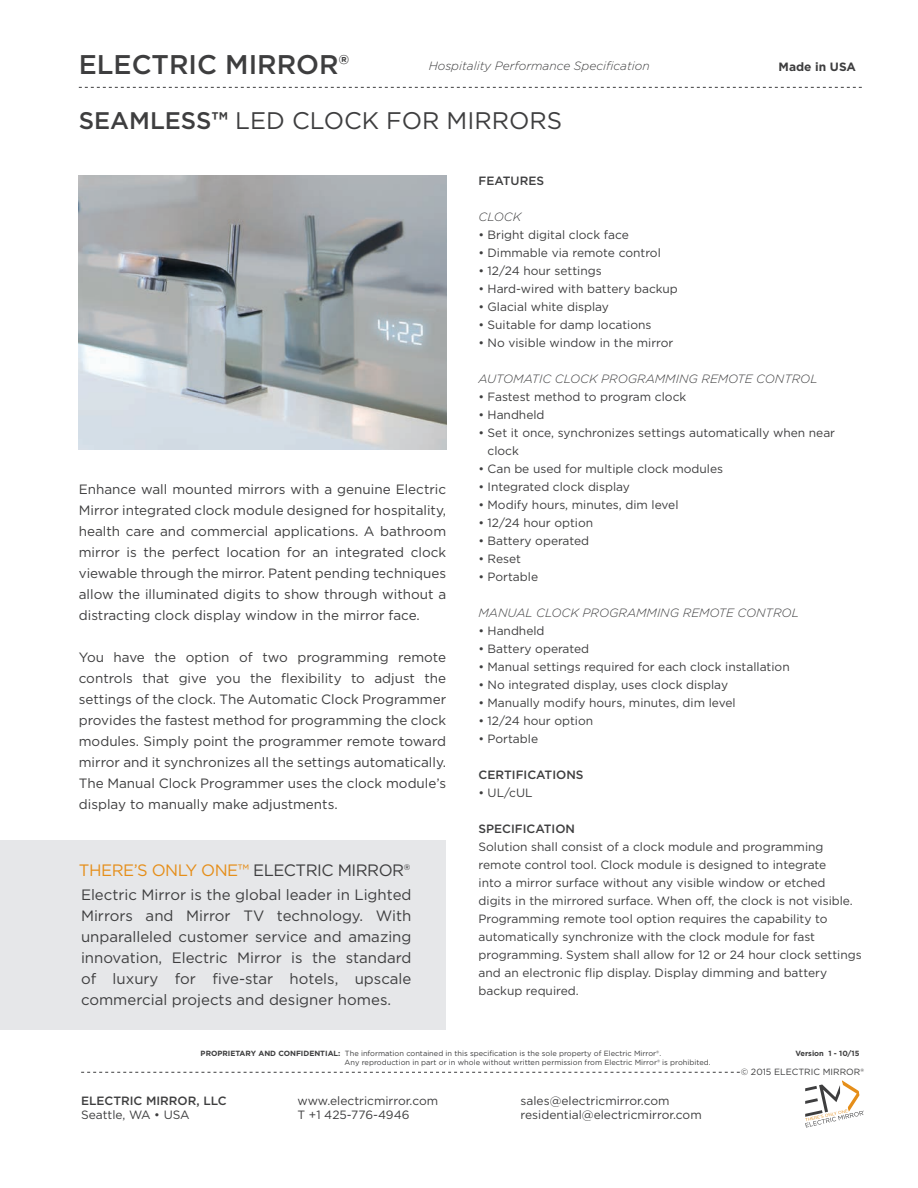
<style>
.page{position:relative;width:918px;height:1188px;background:#fff}
.page>*{position:absolute;margin:0;border:0;box-sizing:border-box;transform-origin:0 0}
.t1{font:500 27px "Gotham";color:#3e3e3f}
.t2{font:24px "Gotham";color:#3e3e3f}
.t3{font:16.5px "Gotham";letter-spacing:-.03em;color:#e58e19}
.EM_Statement{font:15px/21px "Gotham";color:#3e3e3f;text-align:justify}
.t4{font:13.5px/21px "Gotham";color:#3e3e3f;text-align:justify}
.Bullet_Point_Copy{font:12px/18px "Gotham";color:#3e3e3f}
.t5{font:italic 300 12px "Gotham";color:#3e3e3f}
.t6{font:500 12px "Gotham";color:#3e3e3f}
.t7{font:700 12px "Gotham";color:#3e3e3f}
.t8{font:9px "Gotham";color:#3e3e3f}
.t9{font:7.5px/9px "Gotham";color:#3e3e3f}
.t10{font:700 7.5px "Gotham";color:#3e3e3f}
.s1{font-weight:500}
.s2{font-weight:700}
.s3{color:#3e3e3f}
</style>
<div class="page">
<svg style="left:81px;top:1072px;width:659px;height:1px"></svg>
<svg style="left:805px;top:1080px;width:59px;height:47px"></svg>
<svg style="left:79px;top:87px;width:783px;height:1px"></svg>
<div style="left:0;top:841px;width:446px;height:189px;background:#e6e7e9"></div>
<img style="left:79px;top:176px;width:367px;height:274px">
<p class="t1" style="left:79px;top:47px;width:272px">ELECTRIC MIRROR®</p>
<p class="t5" style="left:429px;top:58px;width:223px">Hospitality Performance Specification</p>
<p class="t7" style="left:779px;top:59px;width:79px">Made in USA</p>
<p class="t2" style="left:79px;top:105px;width:485px"><span class="s1">SEAMLESS</span><span class="s2">™</span> LED CLOCK FOR MIRRORS</p>
<p class="t4" style="left:79px;top:479px;width:369px">Enhance wall mounted mirrors with a genuine Electric Mirror integrated clock module designed for hospitality, health care and commercial applications. A bathroom mirror is the perfect location for an integrated clock viewable through the mirror. Patent pending techniques allow the illuminated digits to show through without a distracting clock display window in the mirror face.</p>
<p class="t4" style="left:79px;top:647px;width:369px">You have the option of two programming remote controls that give you the flexibility to adjust the settings of the clock. The Automatic Clock Programmer provides the fastest method for programming the clock modules. Simply point the programmer remote toward mirror and it synchronizes all the settings automatically.<br>The Manual Clock Programmer uses the clock module’s display to manually make adjustments.</p>
<p class="t3" style="left:79px;top:859px;width:333px">THERE’S ONLY ONE™ <span class="s3">ELECTRIC MIRROR®</span></p>
<p class="EM_Statement" style="left:81px;top:884px;width:332px">Electric Mirror is the global leader in Lighted Mirrors and Mirror TV technology. With unparalleled customer service and amazing innovation, Electric Mirror is the standard of luxury for five-star hotels, upscale commercial projects and designer homes.</p>
<p class="t6" style="left:479px;top:173px;width:67px">FEATURES</p>
<p class="t5" style="left:479px;top:209px;width:44px">CLOCK</p>
<p class="Bullet_Point_Copy" style="left:479px;top:226px;width:152px">• Bright digital clock face</p>
<p class="Bullet_Point_Copy" style="left:479px;top:244px;width:184px">• Dimmable via remote control</p>
<p class="Bullet_Point_Copy" style="left:479px;top:262px;width:125px">• 12/24 hour settings</p>
<p class="Bullet_Point_Copy" style="left:479px;top:280px;width:201px">• Hard-wired with battery backup</p>
<p class="Bullet_Point_Copy" style="left:479px;top:298px;width:132px">• Glacial white display</p>
<p class="Bullet_Point_Copy" style="left:479px;top:316px;width:175px">• Suitable for damp locations</p>
<p class="Bullet_Point_Copy" style="left:479px;top:334px;width:196px">• No visible window in the mirror</p>
<p class="t5" style="left:479px;top:371px;width:341px">AUTOMATIC CLOCK PROGRAMMING REMOTE CONTROL</p>
<p class="Bullet_Point_Copy" style="left:479px;top:388px;width:209px">• Fastest method to program clock</p>
<p class="Bullet_Point_Copy" style="left:479px;top:406px;width:68px">• Handheld</p>
<p class="Bullet_Point_Copy" style="left:488px;top:424px;width:349px;text-indent:-9px">• Set it once, synchronizes settings automatically when near clock</p>
<p class="Bullet_Point_Copy" style="left:479px;top:460px;width:246px">• Can be used for multiple clock modules</p>
<p class="Bullet_Point_Copy" style="left:479px;top:478px;width:153px">• Integrated clock display</p>
<p class="Bullet_Point_Copy" style="left:479px;top:496px;width:201px">• Modify hours, minutes, dim level</p>
<p class="Bullet_Point_Copy" style="left:479px;top:514px;width:116px">• 12/24 hour option</p>
<p class="Bullet_Point_Copy" style="left:479px;top:532px;width:112px">• Battery operated</p>
<p class="Bullet_Point_Copy" style="left:479px;top:550px;width:44px">• Reset</p>
<p class="Bullet_Point_Copy" style="left:479px;top:568px;width:61px">• Portable</p>
<p class="t5" style="left:479px;top:605px;width:322px">MANUAL CLOCK PROGRAMMING REMOTE CONTROL</p>
<p class="Bullet_Point_Copy" style="left:479px;top:622px;width:68px">• Handheld</p>
<p class="Bullet_Point_Copy" style="left:479px;top:640px;width:112px">• Battery operated</p>
<p class="Bullet_Point_Copy" style="left:479px;top:658px;width:313px">• Manual settings required for each clock installation</p>
<p class="Bullet_Point_Copy" style="left:479px;top:676px;width:251px">• No integrated display, uses clock display</p>
<p class="Bullet_Point_Copy" style="left:479px;top:694px;width:259px">• Manually modify hours, minutes, dim level</p>
<p class="Bullet_Point_Copy" style="left:479px;top:712px;width:116px">• 12/24 hour option</p>
<p class="Bullet_Point_Copy" style="left:479px;top:730px;width:61px">• Portable</p>
<p class="t6" style="left:479px;top:767px;width:106px">CERTIFICATIONS</p>
<p class="Bullet_Point_Copy" style="left:479px;top:784px;width:56px">• UL/cUL</p>
<p class="t6" style="left:479px;top:821px;width:98px">SPECIFICATION</p>
<p class="Bullet_Point_Copy" style="left:479px;top:838px;width:385px">Solution shall consist of a clock module and programming remote control tool. Clock module is designed to integrate<br>into a mirror surface without any visible window or etched<br>digits in the mirrored surface. When off, the clock is not visible.<br>Programming remote tool option requires the capability to automatically synchronize with the clock module for fast programming. System shall allow for 12 or 24 hour clock settings and an electronic flip display. Display dimming and battery backup required.</p>
<p class="t9" style="left:345px;top:1048px;width:368px;text-indent:-144px"><span class="s2">PROPRIETARY AND CONFIDENTIAL:</span> The information contained in this specification is the sole property of Electric Mirror®.<br>Any reproduction in part or in whole without written permission from Electric Mirror® is prohibited.</p>
<p class="t6" style="left:81px;top:1093px;width:147px">ELECTRIC MIRROR, LLC</p>
<p class="Bullet_Point_Copy" style="left:81px;top:1106px;width:110px">Seattle, WA • USA</p>
<p class="Bullet_Point_Copy" style="left:298px;top:1091px;width:142px">www.electricmirror.com</p>
<p class="Bullet_Point_Copy" style="left:298px;top:1106px;width:114px">T +1 425-776-4946</p>
<p class="Bullet_Point_Copy" style="left:521px;top:1091px;width:150px">sales@electricmirror.com</p>
<p class="Bullet_Point_Copy" style="left:521px;top:1106px;width:183px">residential@electricmirror.com</p>
<p class="t10" style="left:795px;top:1048px;width:66px">Version 1 - 10/15</p>
<p class="t8" style="left:741px;top:1066px;width:125px">© 2015 ELECTRIC MIRROR®</p>
</div>
